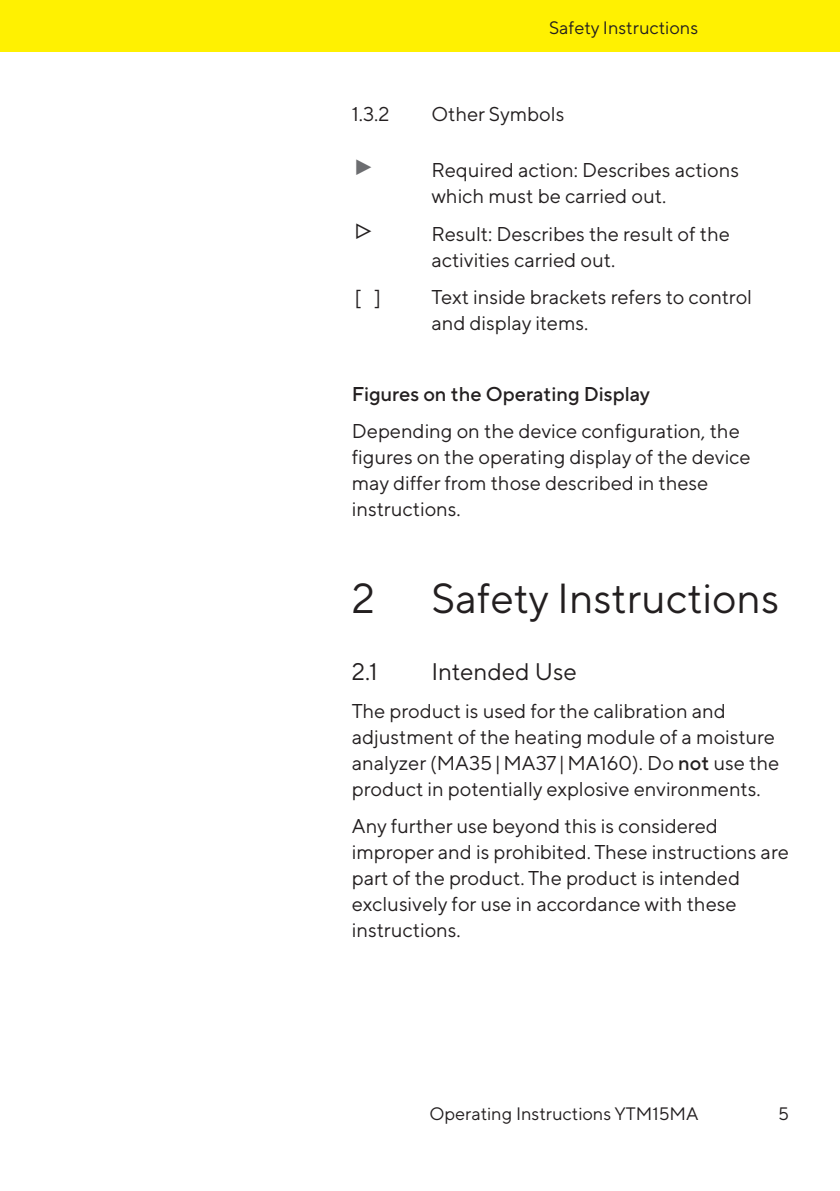
<style>
.page{position:relative;width:840px;height:1191px;background:#fff}
.page>*{position:absolute;margin:0;border:0;box-sizing:border-box;transform-origin:0 0}
.t1{font:42px "TT Norms Pro";color:#231f20}
.t2{font:24px "TT Norms Pro";color:#231f20}
.t3{font:20px/26px "TT Norms Pro";color:#231f20}
.t4{font:500 20px "TT Norms Pro";color:#231f20}
.t5{font:20px "PIK7";color:#6c6d70}
.t6{font:20px "PIK7";color:#231f20}
.t7{font:18px "TT Norms Pro";color:#231f20}
.s1{font-weight:500}
</style>
<div class="page">
<div style="left:0;top:0;width:839px;height:51px;background:#fff101"></div>
<p class="t7" style="left:548px;top:15px;width:150px">Safety Instructions</p>
<p class="t3" style="left:351px;top:99px;width:39px">1.3.2</p>
<p class="t3" style="left:431px;top:99px;width:134px">Other Symbols</p>
<p class="t5" style="left:354px;top:159px;width:20px">t</p>
<p class="t3" style="left:431px;top:155px;width:309px">Required action: Describes actions which must be carried out.</p>
<p class="t6" style="left:354px;top:223px;width:20px">y</p>
<p class="t3" style="left:431px;top:219px;width:300px">Result: Describes the result of the activities carried out.</p>
<p class="t3" style="left:354px;top:283px;width:27px">[ ]</p>
<p class="t3" style="left:431px;top:283px;width:322px">Text inside brackets refers to control and display items.</p>
<p class="t4" style="left:351px;top:379px;width:299px">Figures on the Operating Display</p>
<p class="t3" style="left:351px;top:416px;width:400px">Depending on the device configuration, the figures on the operating display of the device may differ from those described in these instructions.</p>
<h1 class="t1" style="left:351px;top:567px;width:25px">2</h1>
<h1 class="t1" style="left:431px;top:567px;width:349px">Safety Instructions</h1>
<p class="t2" style="left:351px;top:654px;width:27px">2.1</p>
<p class="t2" style="left:431px;top:654px;width:147px">Intended Use</p>
<p class="t3" style="left:351px;top:696px;width:428px">The product is used for the calibration and adjustment of the heating module of a moisture analyzer (MA35|MA37 |MA160). Do <span class="s1">not</span> use the product in potentially explosive environments.</p>
<p class="t3" style="left:351px;top:811px;width:438px">Any further use beyond this is considered improper and is prohibited. These instructions are part of the product. The product is intended exclusively for use in accordance with these instructions.</p>
<p class="t7" style="left:429px;top:1100px;width:270px">Operating Instructions YTM15MA</p>
<p class="t7" style="left:777px;top:1100px;width:12px">5</p>
</div>
